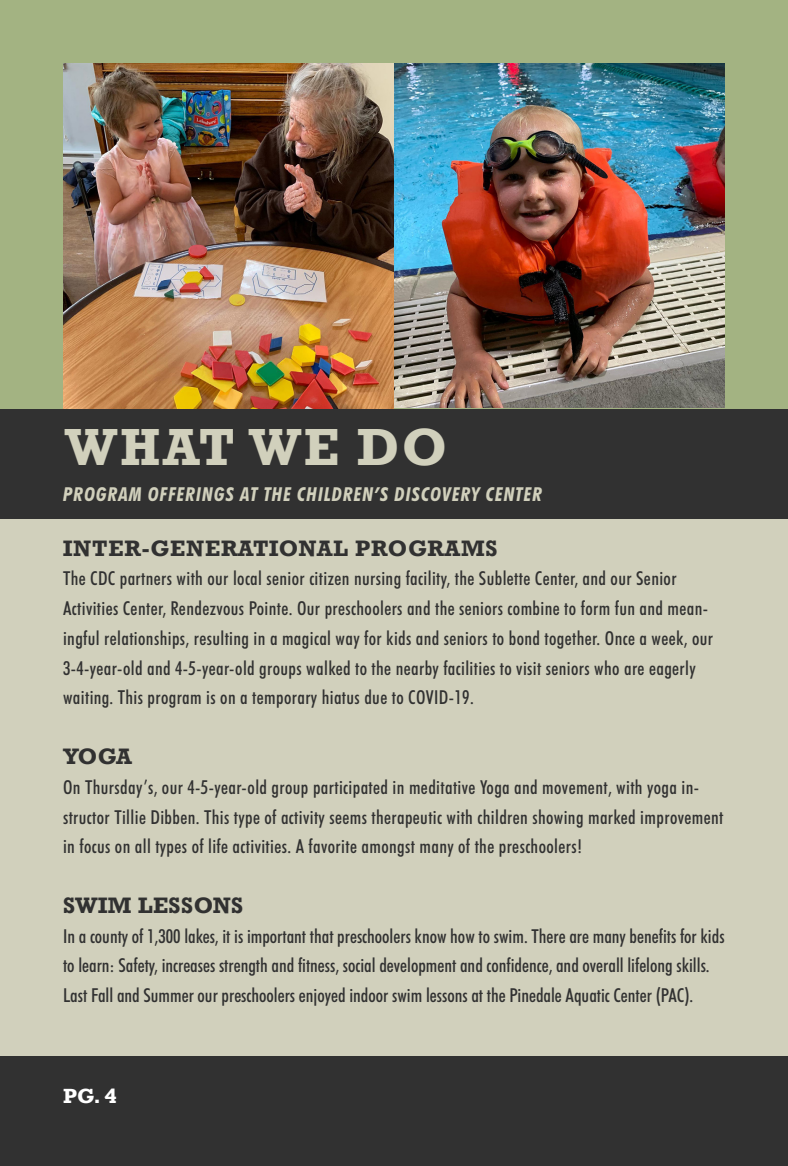
<style>
.page{position:relative;width:788px;height:1166px;background:#fff}
.page>*{position:absolute;margin:0;border:0;box-sizing:border-box;transform-origin:0 0}
.t1{font:700 49px "Rockwell";letter-spacing:.05em;color:#d1d0bc}
.t2{font:700 21px "Rockwell";letter-spacing:.02em;color:#313131}
.t3{font:500 condensed 19.25px/29.8px "Futura BT";letter-spacing:.02em;color:#313131}
.t4{font:500 condensed 19.25px/29.8px "Futura BT";color:#313131}
.t5{font:italic 700 condensed 19.25px "Futura BT";letter-spacing:.05em;color:#d1d0bc}
.t6{font:700 19.25px "Rockwell";color:#fff}
</style>
<div class="page">
<div style="left:0;top:518px;width:788px;height:544px;background:#d1d0bc"></div>
<div style="left:0;top:1056px;width:788px;height:110px;background:#313131"></div>
<div style="left:0;top:0;width:788px;height:518px;background:#a3b382"></div>
<img style="left:63px;top:63px;width:331px;height:345px">
<div style="left:0;top:409px;width:788px;height:109px;background:#313131"></div>
<img style="left:394px;top:63px;width:330px;height:345px">
<p class="t1" style="left:65px;top:415px;width:384px">WHAT WE DO</p>
<p class="t5" style="left:63px;top:482px;width:480px">PROGRAM OFFERINGS AT THE CHILDREN’S DISCOVERY CENTER</p>
<p class="t2" style="left:63px;top:534px;width:436px">INTER-GENERATIONAL PROGRAMS</p>
<p class="t3" style="left:63px;top:563px;width:651px">The CDC partners with our local senior citizen nursing facility, the Sublette Center, and our Senior Activities Center, Rendezvous Pointe. Our preschoolers and the seniors combine to form fun and mean&shy;ingful relationships, resulting in a magical way for kids and seniors to bond together. Once a week, our 3-4-year-old and 4-5-year-old groups walked to the nearby facilities to visit seniors who are eagerly waiting. This program is on a temporary hiatus due to COVID-19.</p>
<p class="t2" style="left:63px;top:742px;width:71px">YOGA</p>
<p class="t3" style="left:63px;top:772px;width:661px">On Thursday’s, our 4-5-year-old group participated in meditative Yoga and movement, with yoga in&shy;structor Tillie Dibben. This type of activity seems therapeutic with children showing marked improvement in focus on all types of life activities. A favorite amongst many of the preschoolers!</p>
<p class="t2" style="left:63px;top:891px;width:182px">SWIM LESSONS</p>
<p class="t4" style="left:63px;top:920px;width:663px">In a county of 1,300 lakes, it is important that preschoolers know how to swim. There are many benefits for kids to learn: Safety, increases strength and fitness, social development and confidence, and overall lifelong skills.<br>Last Fall and Summer our preschoolers enjoyed indoor swim lessons at the Pinedale Aquatic Center (PAC).</p>
<p class="t6" style="left:63px;top:1083px;width:55px">PG. 4</p>
</div>
